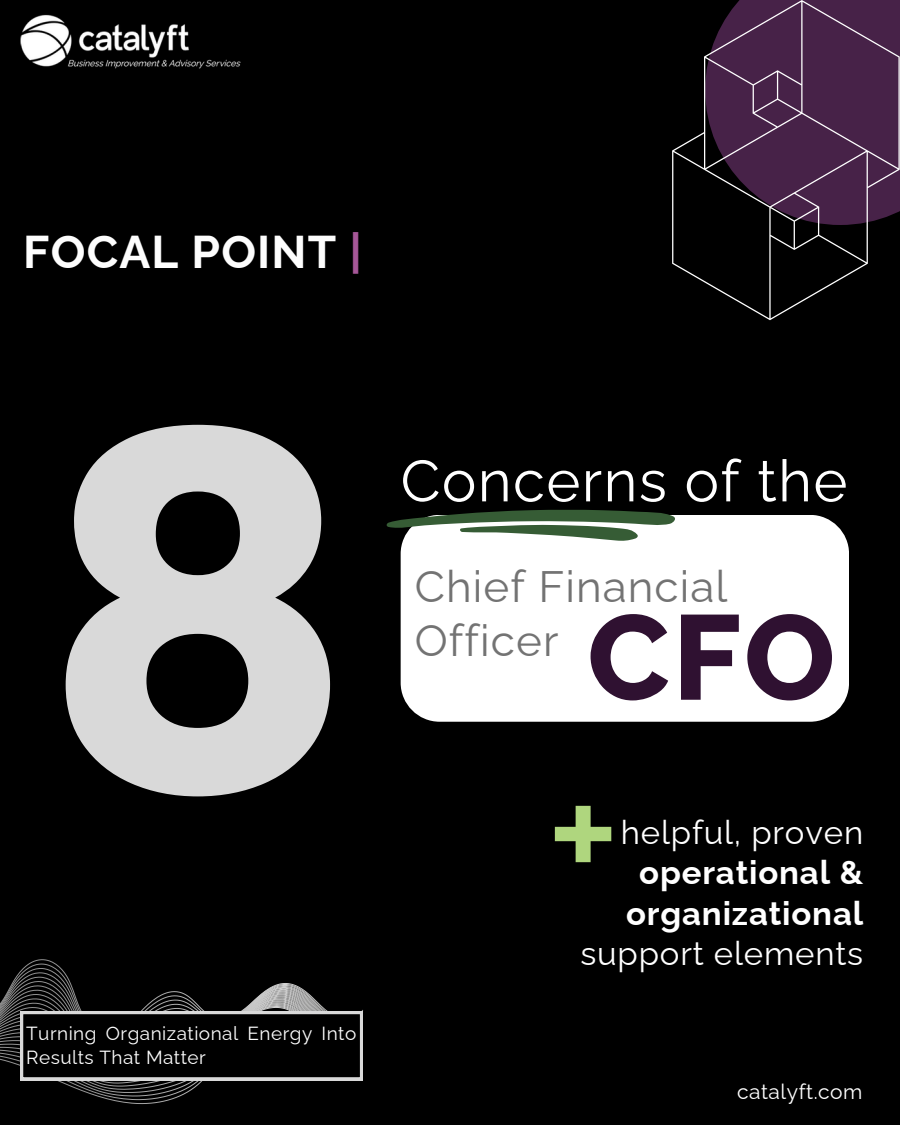
<style>
.page{position:relative;width:900px;height:1125px;background:#000}
.page>*{position:absolute;margin:0;border:0;box-sizing:border-box;transform-origin:0 0}
.t1{font:700 489.6px "Poppins";color:#d9d9d9}
.t2{font:700 128px "Canva Sans";color:#afd67e}
.t3{font:800 120px "Raleway";color:#2f1131}
.t4{font:58px "Raleway";letter-spacing:.025em;color:#fff}
.t5{font:700 46px "Raleway";letter-spacing:.025em;color:#fdfdfd}
.t6{font:44px/54.8px "Raleway";letter-spacing:.025em;color:#737373}
.t7{font:33px/40.5px "Raleway";letter-spacing:.025em;color:#fff;text-align:right}
.t8{font:21px "Raleway";letter-spacing:.025em;color:#fff}
.t9{font:19px/23.2px "Raleway";letter-spacing:.025em;color:#fdfdfd}
.s1{color:#a65798}
.s2{font-weight:700}
</style>
<div class="page">
<div style="left:401px;top:515px;width:448px;height:207px;background:#fff;border-radius:39px"></div>
<img style="left:20px;top:14px;width:221px;height:55px">
<svg style="left:0;top:959px;width:363px;height:145px"></svg>
<svg style="left:386px;top:510px;width:289px;height:31px"></svg>
<svg style="left:672px;top:0;width:228px;height:320px;fill:#472248"></svg>
<p class="t5" style="left:23px;top:224px;width:340px">FOCAL POINT <span class="s1">|</span></p>
<h2 class="t1" style="left:39px;top:276px;width:319px">8</h2>
<p class="t9" style="left:26px;top:1022px;width:332px">Turning Organizational Energy Into<br>Results That Matter</p>
<p class="t4" style="left:401px;top:447px;width:448px">Concerns of the</p>
<p class="t6" style="left:415px;top:559px;width:314px">Chief Financial<br>Officer</p>
<h4 class="t3" style="left:587px;top:587px;width:249px">CFO</h4>
<h5 class="t2" style="left:549px;top:743px;width:69px">+</h5>
<h1 class="t7" style="left:580px;top:812px;width:284px">helpful, proven <span class="s2">operational &amp; organizational </span>support elements</h1>
<p class="t8" style="left:737px;top:1079px;width:127px">catalyft.com</p>
</div>
